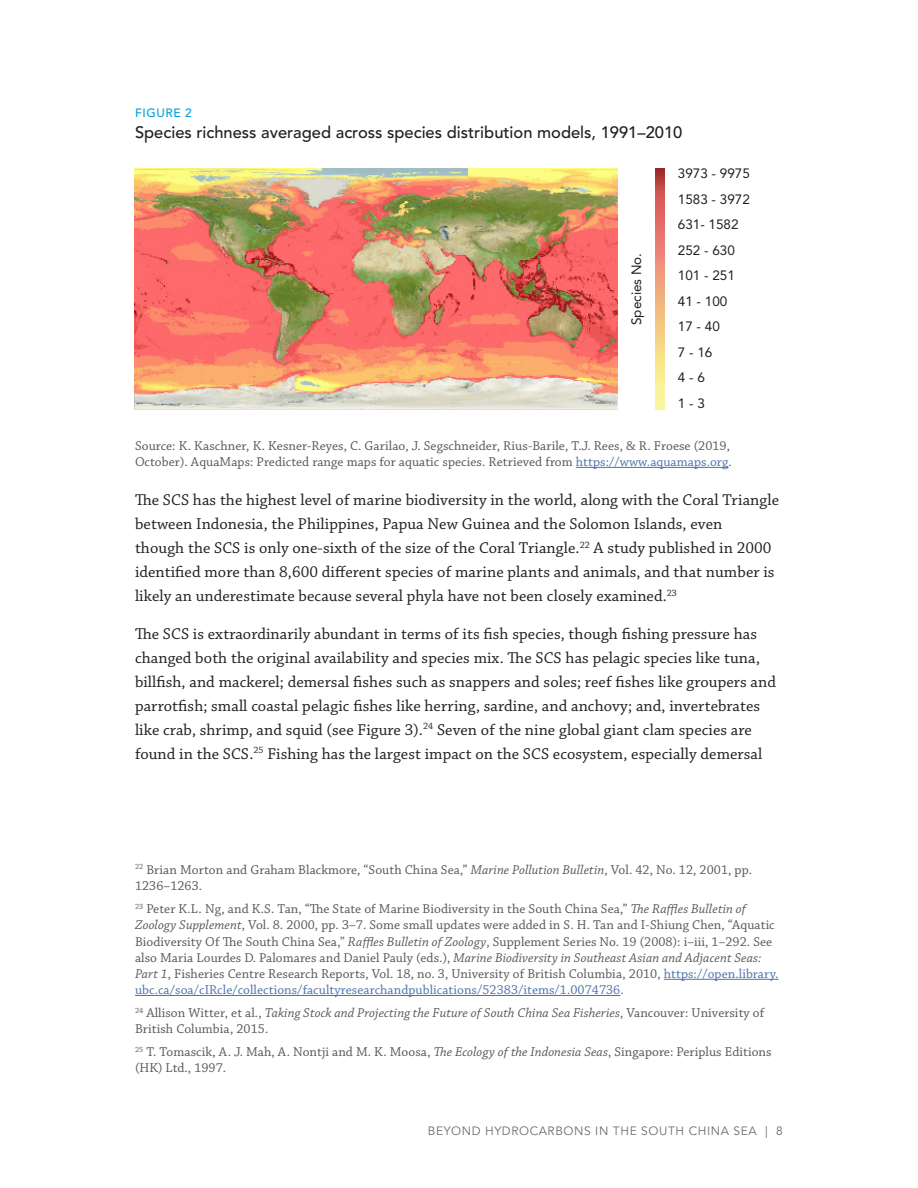
<style>
.page{position:relative;width:918px;height:1188px;background:#fff}
.page>*{position:absolute;margin:0;border:0;box-sizing:border-box;transform-origin:0 0}
.Body{font:16.5px/24px "Chaparral Pro";letter-spacing:.005em;color:#231f20}
.Figure_title{font:500 16.5px "Avenir LT Std";color:#231f20}
.Footnote{font:13.5px/16.2px "Chaparral Pro";letter-spacing:.005em;color:#57585a}
.Graphics{font:13.5px "Avenir LT Std";color:#231f20}
.t1{font:12px "Avenir LT Std";letter-spacing:.05em;color:#6c6d70}
.Figure{font:500 12px "Avenir LT Std";letter-spacing:.05em;color:#00a1de}
.s1{color:#4d72ac}
.s2{font-style:italic}
</style>
<div class="page">
<hr style="left:576px;top:467px;width:152px;height:1px;background:#4d72ac">
<img style="left:135px;top:168px;width:483px;height:242px">
<svg style="left:655px;top:168px;width:9px;height:242px;background:#e9a377"></svg>
<hr style="left:664px;top:979px;width:115px;height:1px;background:#4d72ac">
<hr style="left:135px;top:995px;width:485px;height:1px;background:#4d72ac">
<p class="Figure" style="left:135px;top:106px;width:58px">FIGURE 2</p>
<p class="Figure_title" style="left:135px;top:123px;width:549px">Species richness averaged across species distribution models, 1991–2010</p>
<p class="Graphics" style="left:629px;top:325px;width:74px;rotate:-90deg">Species No.</p>
<p class="Graphics" style="left:678px;top:166px;width:74px">3973 - 9975</p>
<p class="Graphics" style="left:678px;top:191px;width:74px">1583 - 3972</p>
<p class="Graphics" style="left:678px;top:217px;width:62px">631- 1582</p>
<p class="Graphics" style="left:678px;top:242px;width:59px">252 - 630</p>
<p class="Graphics" style="left:678px;top:268px;width:59px">101 - 251</p>
<p class="Graphics" style="left:678px;top:293px;width:51px">41 - 100</p>
<p class="Graphics" style="left:678px;top:319px;width:44px">17 - 40</p>
<p class="Graphics" style="left:678px;top:344px;width:36px">7 - 16</p>
<p class="Graphics" style="left:678px;top:370px;width:29px">4 - 6</p>
<p class="Graphics" style="left:678px;top:395px;width:29px">1 - 3</p>
<p class="Footnote" style="left:135px;top:438px;width:598px">Source: K. Kaschner, K. Kesner-Reyes, C. Garilao, J. Segschneider, Rius-Barile, T.J. Rees, &amp; R. Froese (2019,<br>October). AquaMaps: Predicted range maps for aquatic species. Retrieved from <span class="s1">https://www.aquamaps.org</span>.</p>
<p class="Body" style="left:135px;top:489px;width:646px">The SCS has the highest level of marine biodiversity in the world, along with the Coral Triangle between Indonesia, the Philippines, Papua New Guinea and the Solomon Islands, even<br>though the SCS is only one-sixth of the size of the Coral Triangle.<sup>22</sup> A study published in 2000 identified more than 8,600 different species of marine plants and animals, and that number is likely an underestimate because several phyla have not been closely examined.<sup>23</sup></p>
<p class="Body" style="left:135px;top:622px;width:642px">The SCS is extraordinarily abundant in terms of its fish species, though fishing pressure has changed both the original availability and species mix. The SCS has pelagic species like tuna, billfish, and mackerel; demersal fishes such as snappers and soles; reef fishes like groupers and parrotfish; small coastal pelagic fishes like herring, sardine, and anchovy; and, invertebrates like crab, shrimp, and squid (see Figure 3).<sup>24</sup> Seven of the nine global giant clam species are found in the SCS.<sup>25</sup> Fishing has the largest impact on the SCS ecosystem, especially demersal</p>
<p class="Footnote" style="left:135px;top:862px;width:619px"><sup>22</sup> Brian Morton and Graham Blackmore, “South China Sea,” <span class="s2">Marine Pollution Bulletin</span>, Vol. 42, No. 12, 2001, pp.<br>1236–1263.</p>
<p class="Footnote" style="left:135px;top:901px;width:645px"><sup>23</sup> Peter K.L. Ng, and K.S. Tan, “The State of Marine Biodiversity in the South China Sea,” <span class="s2">The Raffles Bulletin of Zoology Supplement</span>, Vol. 8. 2000, pp. 3–7. Some small updates were added in S. H. Tan and I-Shiung Chen, “Aquatic Biodiversity Of The South China Sea,” <span class="s2">Raffles Bulletin of Zoology</span>, Supplement Series No. 19 (2008): i–iii, 1–292. See also Maria Lourdes D. Palomares and Daniel Pauly (eds.), <span class="s2">Marine Biodiversity in Southeast Asian and Adjacent Seas:<br>Part 1</span>, Fisheries Centre Research Reports, Vol. 18, no. 3, University of British Columbia, 2010, <span class="s1">https://open.library. ubc.ca/soa/cIRcle/collections/facultyresearchandpublications/52383/items/1.0074736</span>.</p>
<p class="Footnote" style="left:135px;top:1005px;width:631px"><sup>24</sup> Allison Witter, et al., <span class="s2">Taking Stock and Projecting the Future of South China Sea Fisheries</span>, Vancouver: University of<br>British Columbia, 2015.</p>
<p class="Footnote" style="left:135px;top:1044px;width:638px"><sup>25</sup> T. Tomascik, A. J. Mah, A. Nontji and M. K. Moosa, <span class="s2">The Ecology of the Indonesia Seas</span>, Singapore: Periplus Editions (HK) Ltd., 1997.</p>
<p class="t1" style="left:428px;top:1124px;width:357px">BEYOND HYDROCARBONS IN THE SOUTH CHINA SEA | 8</p>
</div>
